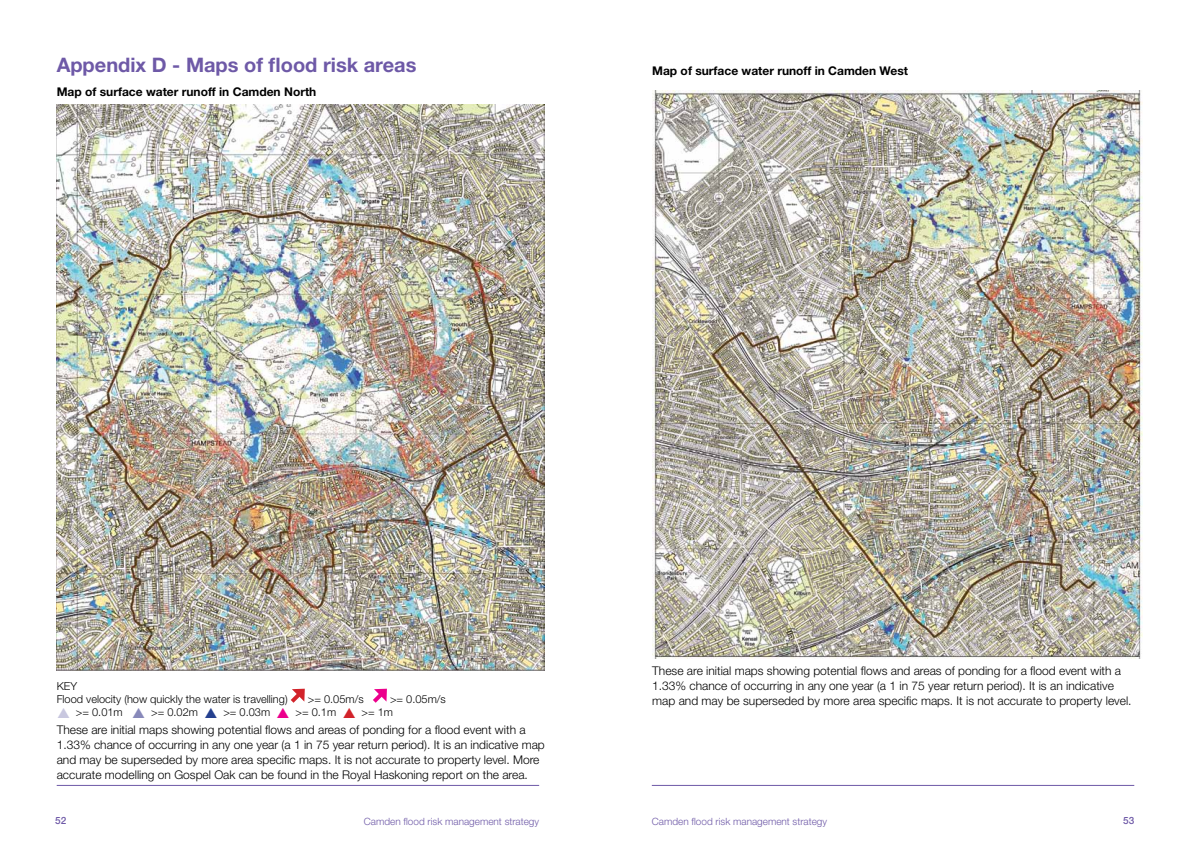
<style>
.page{position:relative;width:1191px;height:842px;background:#fff}
.page>*{position:absolute;margin:0;border:0;box-sizing:border-box;transform-origin:0 0}
.t1{font:700 20px "Helvetica Neue";color:#6e59a7}
.t2{font:300 12px/15px "Helvetica Neue";color:#000}
.t3{font:700 12px "Helvetica Neue";color:#000}
.t4{font:300 11px/13px "Helvetica Neue";color:#000}
.t5{font:300 10px "Helvetica Neue";color:#6e59a7}
.t6{font:500 10px "Helvetica Neue";color:#6e59a7}
</style>
<div class="page">
<hr style="left:57px;top:785px;width:482px;height:1px;background:#6e59a7">
<hr style="left:652px;top:785px;width:482px;height:1px;background:#6e59a7">
<img style="left:57px;top:105px;width:488px;height:565px">
<img style="left:652px;top:91px;width:490px;height:567px">
<svg style="left:373px;top:688px;width:14px;height:15px"></svg>
<svg style="left:290px;top:688px;width:15px;height:15px"></svg>
<h1 class="t1" style="left:57px;top:53px;width:361px">Appendix D - Maps of flood risk areas</h1>
<p class="t3" style="left:57px;top:84px;width:261px">Map of surface water runoff in Camden North</p>
<p class="t3" style="left:652px;top:63px;width:257px">Map of surface water runoff in Camden West</p>
<p class="t4" style="left:57px;top:679px;width:232px">KEY<br>Flood velocity (how quickly the water is travelling)</p>
<p class="t4" style="left:308px;top:692px;width:57px">&gt;= 0.05m/s</p>
<p class="t4" style="left:390px;top:692px;width:57px">&gt;= 0.05m/s</p>
<p class="t4" style="left:76px;top:705px;width:48px">&gt;= 0.01m</p>
<p class="t4" style="left:151px;top:705px;width:48px">&gt;= 0.02m</p>
<p class="t4" style="left:223px;top:705px;width:48px">&gt;= 0.03m</p>
<p class="t4" style="left:295px;top:705px;width:42px">&gt;= 0.1m</p>
<p class="t4" style="left:361px;top:705px;width:33px">&gt;= 1m</p>
<p class="t2" style="left:57px;top:722px;width:489px">These are initial maps showing potential flows and areas of ponding for a flood event with a 1.33% chance of occurring in any one year (a 1 in 75 year return period). It is an indicative map and may be superseded by more area specific maps. It is not accurate to property level. More accurate modelling on Gospel Oak can be found in the Royal Haskoning report on the area.</p>
<p class="t2" style="left:652px;top:663px;width:481px">These are initial maps showing potential flows and areas of ponding for a flood event with a<br>1.33% chance of occurring in any one year (a 1 in 75 year return period). It is an indicative map and may be superseded by more area specific maps. It is not accurate to property level.</p>
<p class="t6" style="left:55px;top:815px;width:13px">52</p>
<p class="t5" style="left:364px;top:815px;width:177px">Camden flood risk management strategy</p>
<p class="t5" style="left:652px;top:815px;width:177px">Camden flood risk management strategy</p>
<p class="t6" style="left:1123px;top:815px;width:13px">53</p>
</div>
